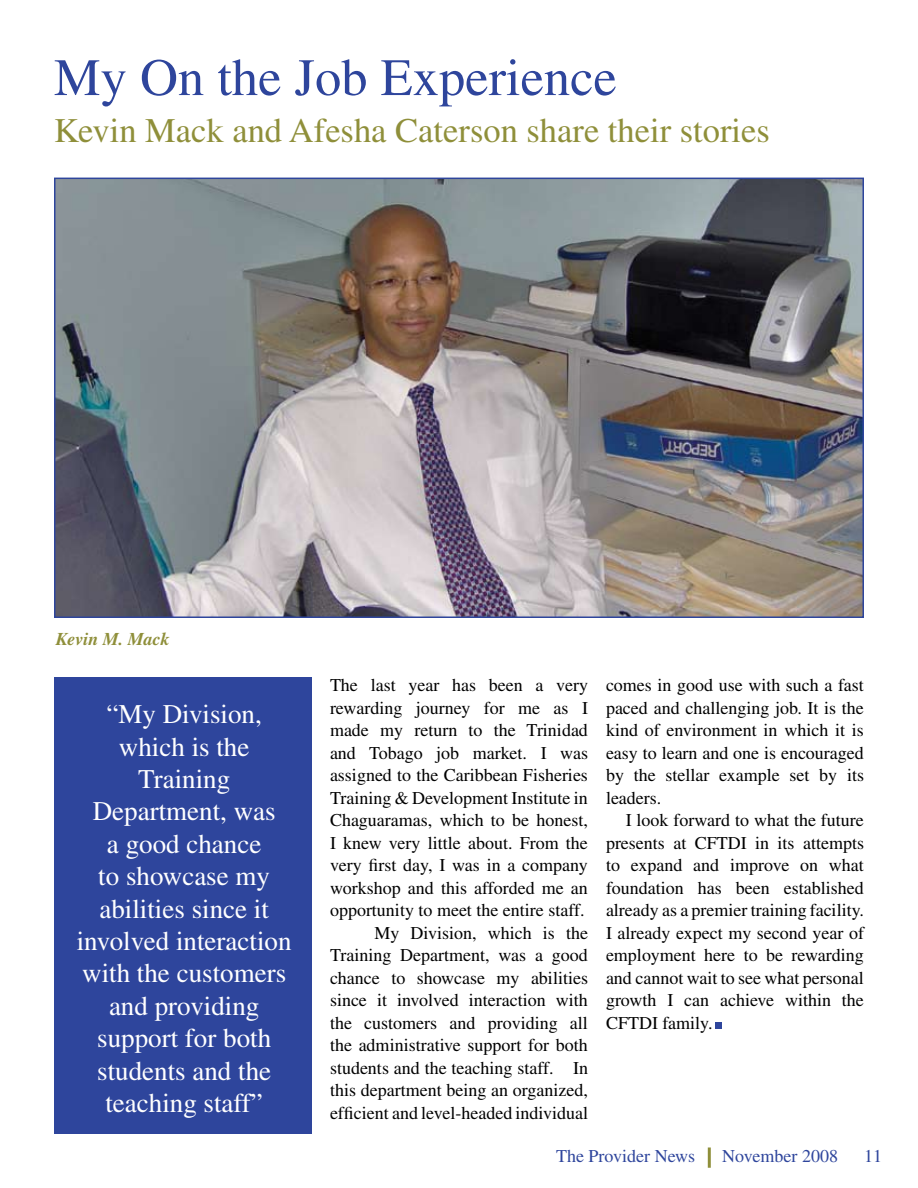
<style>
.page{position:relative;width:918px;height:1188px;background:#fff}
.page>*{position:absolute;margin:0;border:0;box-sizing:border-box;transform-origin:0 0}
.t1{font:52.5px "Times";color:#2e459c}
.t2{font:34.5px "Times";color:#8f8f3a}
.t3{font:27px/32.4px "Times";color:#fff;text-align:center}
.t4{font:18px/22.5px "Times";color:#000;text-align:justify}
.t5{font:18px "Times";color:#2e459c}
.t6{font:italic 700 18px "Times";color:#8f8f3a}
</style>
<div class="page">
<hr style="left:708px;top:1148px;width:3px;height:20px;background:#8f8f3a">
<div style="left:54px;top:678px;width:258px;height:456px;background:#2e459c"></div>
<img style="left:57px;top:181px;width:804px;height:434px">
<div style="left:716px;top:1022px;width:6px;height:7px;background:#2e459c"></div>
<div style="left:54px;top:178px;width:810px;height:440px;border:2px solid #2e459c"></div>
<h1 class="t1" style="left:54px;top:48px;width:564px">My On the Job Experience</h1>
<h2 class="t2" style="left:54px;top:111px;width:717px">Kevin Mack and Afesha Caterson share their stories</h2>
<p class="t6" style="left:56px;top:628px;width:115px">Kevin M. Mack</p>
<h3 class="t3" style="left:77px;top:698px;width:216px">“My Division, which is the<br>Training<br>Department, was<br>a good chance<br>to showcase my abilities since it involved interaction with the customers and providing support for both students and the teaching staff”</h3>
<p class="t4" style="left:330px;top:674px;width:260px;text-align:right">The last year has been a very rewarding journey for me as I made my return to the Trinidad and Tobago job market. I was assigned to the Caribbean Fisheries<br>Training &amp; Development Institute in<br>Chaguaramas, which to be honest,<br>I knew very little about. From the very first day, I was in a company workshop and this afforded me an opportunity to meet the entire staff.<br>My Division, which is the<br>Training Department, was a good chance to showcase my abilities since it involved interaction with the customers and providing all the administrative support for both students and the teaching staff. In this department being an organized, efficient and level-headed individual</p>
<p class="t4" style="left:606px;top:674px;width:260px">comes in good use with such a fast paced and challenging job. It is the kind of environment in which it is easy to learn and one is encouraged by the stellar example set by its leaders.</p>
<p class="t4" style="left:606px;top:809px;width:260px;text-indent:20px">I look forward to what the future presents at CFTDI in its attempts to expand and improve on what foundation has been established already as a premier training facility.<br>I already expect my second year of employment here to be rewarding and cannot wait to see what personal growth I can achieve within the CFTDI family.</p>
<p class="t5" style="left:556px;top:1145px;width:141px">The Provider News</p>
<p class="t5" style="left:722px;top:1145px;width:117px">November 2008</p>
<p class="t5" style="left:864px;top:1145px;width:19px">11</p>
</div>
